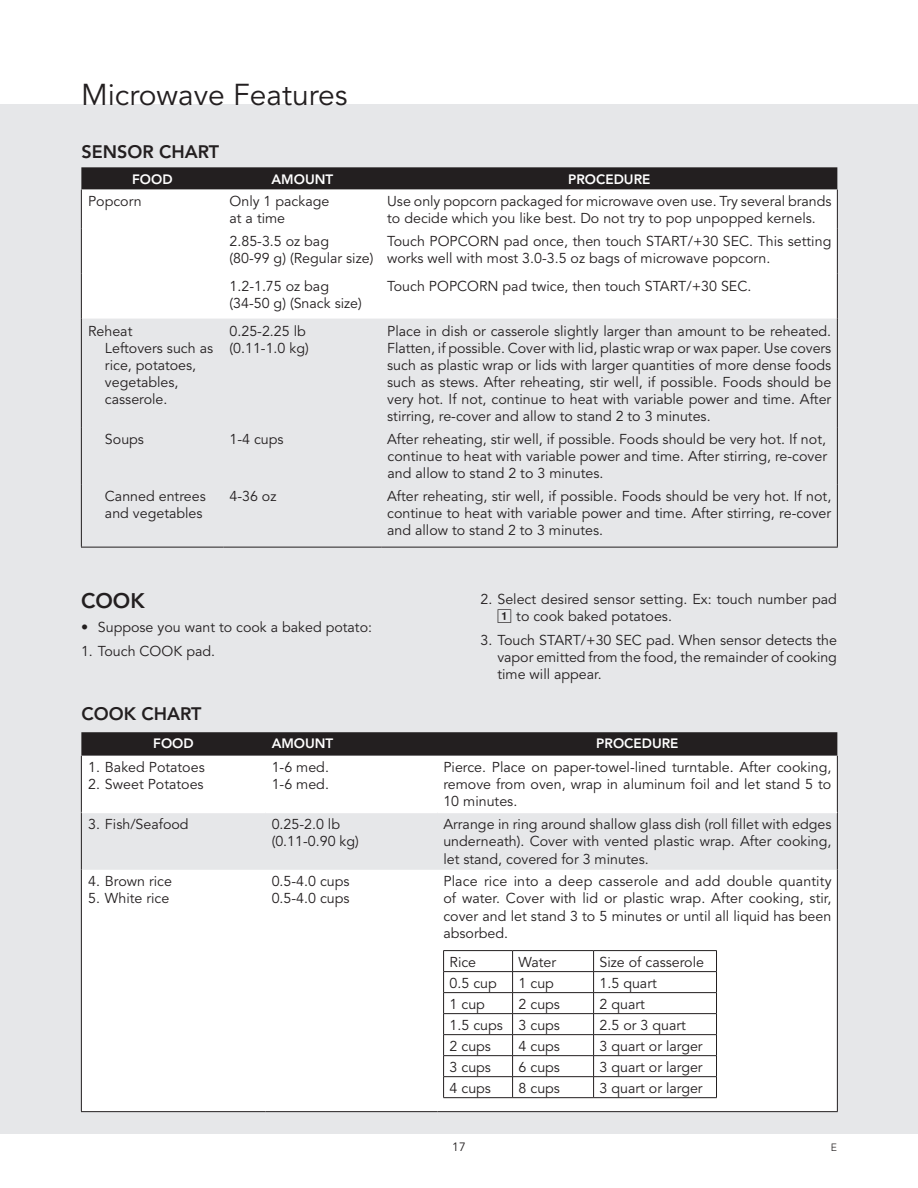
<style>
.page{position:relative;width:918px;height:1188px;background:#fff}
.page>*{position:absolute;margin:0;border:0;box-sizing:border-box;transform-origin:0 0}
.t1{font:30px "Avenir";color:#231f20}
.t2{font:800 21px "Avenir";color:#231f20}
.t3{font:800 18px "Avenir";color:#231f20}
.t4{font:14.25px/17.1px "Avenir";color:#231f20}
.t5{font:800 13.5px "Avenir";color:#fff}
.t6{font:12px "Avenir";color:#231f20}
.t7{font:300 10.5px "Avenir";color:#231f20}
.s1{font-family:"Box Posi A";font-size:13.5px}
</style>
<div class="page">
<div style="left:0;top:105px;width:918px;height:1029px;background:#e6e7e9"></div>
<svg style="left:81px;top:167px;width:756px;height:23px;background:#2c2829"></svg>
<div style="left:82px;top:190px;width:755px;height:129px;background:#fff"></div>
<svg style="left:82px;top:319px;width:755px;height:228px"></svg>
<hr style="left:82px;top:273px;width:142px;height:2px;background:#fff">
<hr style="left:224px;top:273px;width:157px;height:2px;background:#fff">
<hr style="left:381px;top:273px;width:456px;height:2px;background:#fff">
<hr style="left:81px;top:190px;width:1px;height:39px;background:#231f20">
<hr style="left:837px;top:190px;width:1px;height:39px;background:#231f20">
<hr style="left:81px;top:229px;width:1px;height:45px;background:#231f20">
<hr style="left:837px;top:229px;width:1px;height:45px;background:#231f20">
<hr style="left:81px;top:274px;width:1px;height:45px;background:#231f20">
<hr style="left:837px;top:274px;width:1px;height:45px;background:#231f20">
<hr style="left:81px;top:319px;width:1px;height:108px;background:#231f20">
<hr style="left:837px;top:319px;width:1px;height:108px;background:#231f20">
<hr style="left:81px;top:427px;width:1px;height:57px;background:#231f20">
<hr style="left:837px;top:427px;width:1px;height:57px;background:#231f20">
<hr style="left:81px;top:484px;width:1px;height:63px;background:#231f20">
<hr style="left:837px;top:484px;width:1px;height:63px;background:#231f20">
<hr style="left:81px;top:547px;width:143px;height:1px;background:#231f20">
<hr style="left:224px;top:547px;width:157px;height:1px;background:#231f20">
<hr style="left:381px;top:547px;width:457px;height:1px;background:#231f20">
<svg style="left:81px;top:732px;width:756px;height:24px;background:#282425"></svg>
<div style="left:82px;top:756px;width:754px;height:355px;background:#fff"></div>
<svg style="left:82px;top:813px;width:755px;height:57px"></svg>
<hr style="left:81px;top:756px;width:1px;height:56px;background:#231f20">
<hr style="left:837px;top:756px;width:1px;height:56px;background:#231f20">
<hr style="left:81px;top:812px;width:1px;height:58px;background:#231f20">
<hr style="left:837px;top:812px;width:1px;height:58px;background:#231f20">
<hr style="left:81px;top:870px;width:1px;height:241px;background:#231f20">
<hr style="left:837px;top:870px;width:1px;height:241px;background:#231f20">
<hr style="left:82px;top:812px;width:184px;height:1px;background:#fff">
<hr style="left:266px;top:812px;width:171px;height:1px;background:#fff">
<hr style="left:437px;top:812px;width:400px;height:1px;background:#fff">
<hr style="left:81px;top:1111px;width:185px;height:1px;background:#231f20">
<hr style="left:266px;top:1111px;width:171px;height:1px;background:#231f20">
<hr style="left:437px;top:1111px;width:401px;height:1px;background:#231f20">
<hr style="left:443px;top:950px;width:70px;height:1px;background:#231f20">
<hr style="left:513px;top:950px;width:81px;height:1px;background:#231f20">
<hr style="left:594px;top:950px;width:123px;height:1px;background:#231f20">
<hr style="left:443px;top:971px;width:70px;height:1px;background:#231f20">
<hr style="left:513px;top:971px;width:81px;height:1px;background:#231f20">
<hr style="left:594px;top:971px;width:123px;height:1px;background:#231f20">
<hr style="left:443px;top:992px;width:70px;height:1px;background:#231f20">
<hr style="left:513px;top:992px;width:81px;height:1px;background:#231f20">
<hr style="left:594px;top:992px;width:123px;height:1px;background:#231f20">
<hr style="left:443px;top:1013px;width:70px;height:1px;background:#231f20">
<hr style="left:513px;top:1013px;width:81px;height:1px;background:#231f20">
<hr style="left:594px;top:1013px;width:123px;height:1px;background:#231f20">
<hr style="left:443px;top:1034px;width:70px;height:1px;background:#231f20">
<hr style="left:513px;top:1034px;width:81px;height:1px;background:#231f20">
<hr style="left:594px;top:1034px;width:123px;height:1px;background:#231f20">
<hr style="left:443px;top:1055px;width:70px;height:1px;background:#231f20">
<hr style="left:513px;top:1055px;width:81px;height:1px;background:#231f20">
<hr style="left:594px;top:1055px;width:123px;height:1px;background:#231f20">
<hr style="left:443px;top:1076px;width:70px;height:1px;background:#231f20">
<svg style="left:443px;top:951px;width:1px;height:146px"></svg>
<hr style="left:513px;top:1076px;width:81px;height:1px;background:#231f20">
<svg style="left:512px;top:951px;width:1px;height:146px"></svg>
<hr style="left:594px;top:1076px;width:123px;height:1px;background:#231f20">
<svg style="left:593px;top:951px;width:1px;height:146px"></svg>
<svg style="left:716px;top:951px;width:1px;height:146px"></svg>
<hr style="left:443px;top:1097px;width:70px;height:1px;background:#231f20">
<hr style="left:513px;top:1097px;width:81px;height:1px;background:#231f20">
<hr style="left:594px;top:1097px;width:123px;height:1px;background:#231f20">
<h1 class="t1" style="left:81px;top:77px;width:268px">Microwave Features</h1>
<p class="t3" style="left:81px;top:141px;width:139px">SENSOR CHART</p>
<p class="t5" style="left:132px;top:171px;width:42px">FOOD</p>
<p class="t5" style="left:272px;top:171px;width:63px">AMOUNT</p>
<p class="t5" style="left:568px;top:171px;width:84px">PROCEDURE</p>
<p class="t4" style="left:88px;top:193px;width:55px">Popcorn</p>
<p class="t4" style="left:230px;top:193px;width:101px">Only 1 package at a time</p>
<p class="t4" style="left:387px;top:193px;width:446px">Use only popcorn packaged for microwave oven use. Try several brands to decide which you like best. Do not try to pop unpopped kernels.</p>
<p class="t4" style="left:230px;top:233px;width:145px">2.85-3.5 oz bag<br>(80-99 g) (Regular size)</p>
<p class="t4" style="left:387px;top:233px;width:446px">Touch POPCORN pad once, then touch START/+30 SEC. This setting works well with most 3.0-3.5 oz bags of microwave popcorn.</p>
<p class="t4" style="left:230px;top:278px;width:134px">1.2-1.75 oz bag (34-50 g) (Snack size)</p>
<p class="t4" style="left:387px;top:278px;width:366px">Touch POPCORN pad twice, then touch START/+30 SEC.</p>
<p class="t4" style="left:105px;top:323px;width:110px;text-indent:-17px">Reheat<br>Leftovers such as rice, potatoes, vegetables, casserole.</p>
<p class="t4" style="left:230px;top:323px;width:81px">0.25-2.25 lb (0.11-1.0 kg)</p>
<p class="t4" style="left:387px;top:323px;width:446px;text-align:justify">Place in dish or casserole slightly larger than amount to be reheated.<br>Flatten, if possible. Cover with lid, plastic wrap or wax paper. Use covers such as plastic wrap or lids with larger quantities of more dense foods such as stews. After reheating, stir well, if possible. Foods should be very hot. If not, continue to heat with variable power and time. After stirring, re-cover and allow to stand 2 to 3 minutes.</p>
<p class="t4" style="left:105px;top:431px;width:41px">Soups</p>
<p class="t4" style="left:230px;top:431px;width:56px">1-4 cups</p>
<p class="t4" style="left:387px;top:431px;width:441px;text-align:justify">After reheating, stir well, if possible. Foods should be very hot. If not, continue to heat with variable power and time. After stirring, re-cover and allow to stand 2 to 3 minutes.</p>
<p class="t4" style="left:105px;top:488px;width:102px">Canned entrees and vegetables</p>
<p class="t4" style="left:230px;top:488px;width:48px">4-36 oz</p>
<p class="t4" style="left:387px;top:488px;width:446px;text-align:justify">After reheating, stir well, if possible. Foods should be very hot. If not, continue to heat with variable power and time. After stirring, re-cover and allow to stand 2 to 3 minutes.</p>
<h2 class="t2" style="left:81px;top:588px;width:65px">COOK</h2>
<p class="t4" style="left:81px;top:619px;width:293px">• Suppose you want to cook a baked potato:</p>
<p class="t4" style="left:81px;top:642px;width:136px">1. Touch COOK pad.</p>
<p class="t4" style="left:497px;top:591px;width:341px;text-indent:-17px">2. Select desired sensor setting. Ex: touch number pad<br><span class="s1">1</span> to cook baked potatoes.</p>
<p class="t4" style="left:497px;top:632px;width:341px;text-align:justify;text-indent:-17px">3. Touch START/+30 SEC pad. When sensor detects the vapor emitted from the food, the remainder of cooking time will appear.</p>
<p class="t3" style="left:81px;top:703px;width:121px">COOK CHART</p>
<p class="t5" style="left:153px;top:736px;width:42px">FOOD</p>
<p class="t5" style="left:272px;top:736px;width:63px">AMOUNT</p>
<p class="t5" style="left:596px;top:736px;width:84px">PROCEDURE</p>
<p class="t4" style="left:88px;top:759px;width:118px">1. Baked Potatoes</p>
<p class="t4" style="left:88px;top:776px;width:117px">2. Sweet Potatoes</p>
<p class="t4" style="left:272px;top:759px;width:59px">1-6 med.<br>1-6 med.</p>
<p class="t4" style="left:443px;top:759px;width:389px;text-align:justify">Pierce. Place on paper-towel-lined turntable. After cooking, remove from oven, wrap in aluminum foil and let stand 5 to 10 minutes.</p>
<p class="t4" style="left:88px;top:816px;width:102px">3. Fish/Seafood</p>
<p class="t4" style="left:272px;top:816px;width:89px">0.25-2.0 lb (0.11-0.90 kg)</p>
<p class="t4" style="left:443px;top:816px;width:390px;text-align:justify">Arrange in ring around shallow glass dish (roll fillet with edges underneath). Cover with vented plastic wrap. After cooking, let stand, covered for 3 minutes.</p>
<p class="t4" style="left:88px;top:873px;width:85px">4. Brown rice</p>
<p class="t4" style="left:88px;top:890px;width:83px">5. White rice</p>
<p class="t4" style="left:272px;top:873px;width:79px">0.5-4.0 cups<br>0.5-4.0 cups</p>
<p class="t4" style="left:443px;top:873px;width:390px;text-align:justify">Place rice into a deep casserole and add double quantity of water. Cover with lid or plastic wrap. After cooking, stir, cover and let stand 3 to 5 minutes or until all liquid has been absorbed.</p>
<p class="t4" style="left:450px;top:953px;width:28px">Rice</p>
<p class="t4" style="left:519px;top:953px;width:39px">Water</p>
<p class="t4" style="left:600px;top:953px;width:106px">Size of casserole</p>
<p class="t4" style="left:450px;top:974px;width:49px">0.5 cup</p>
<p class="t4" style="left:519px;top:974px;width:37px">1 cup</p>
<p class="t4" style="left:600px;top:974px;width:59px">1.5 quart</p>
<p class="t4" style="left:450px;top:996px;width:37px">1 cup</p>
<p class="t4" style="left:519px;top:996px;width:43px">2 cups</p>
<p class="t4" style="left:600px;top:996px;width:47px">2 quart</p>
<p class="t4" style="left:450px;top:1017px;width:112px">1.5 cups 3 cups</p>
<p class="t4" style="left:600px;top:1017px;width:88px">2.5 or 3 quart</p>
<p class="t4" style="left:450px;top:1038px;width:43px">2 cups</p>
<p class="t4" style="left:519px;top:1038px;width:43px">4 cups</p>
<p class="t4" style="left:600px;top:1038px;width:105px">3 quart or larger</p>
<p class="t4" style="left:450px;top:1059px;width:43px">3 cups</p>
<p class="t4" style="left:519px;top:1059px;width:43px">6 cups</p>
<p class="t4" style="left:600px;top:1059px;width:105px">3 quart or larger</p>
<p class="t4" style="left:450px;top:1080px;width:43px">4 cups</p>
<p class="t4" style="left:519px;top:1080px;width:43px">8 cups</p>
<p class="t4" style="left:600px;top:1080px;width:105px">3 quart or larger</p>
<p class="t6" style="left:452px;top:1140px;width:15px">17</p>
<p class="t7" style="left:831px;top:1141px;width:8px">E</p>
</div>
